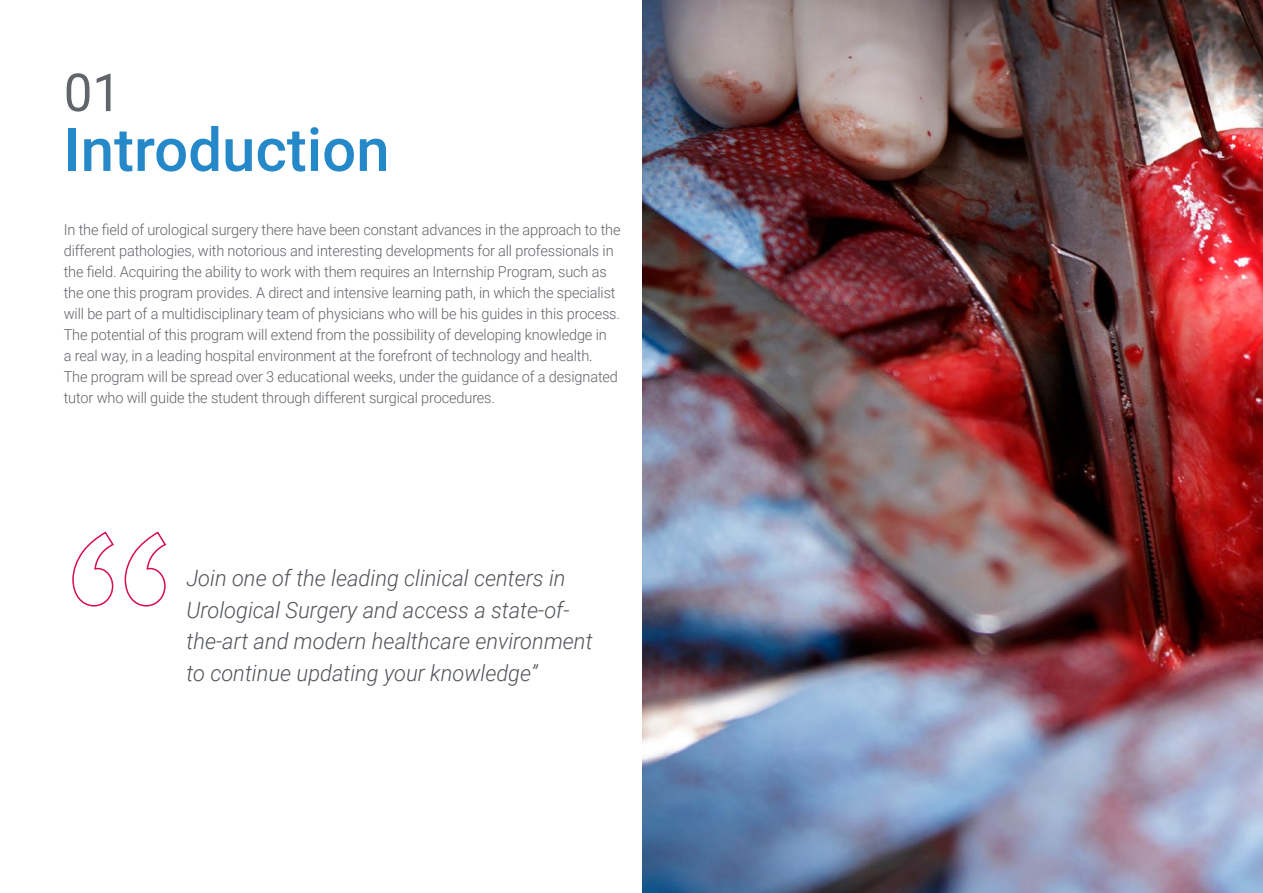
<style>
.page{position:relative;width:1263px;height:893px;background:#fff}
.page>*{position:absolute;margin:0;border:0;box-sizing:border-box;transform-origin:0 0}
.t1{font:500 60px "Roboto";color:#2488c9}
.t2{font:52.5px "Roboto";color:#61646a}
.t3{font:italic 300 22.5px/31.5px "Roboto";color:#52555b}
.t4{font:300 15px/21px "Roboto";letter-spacing:-.01em;color:#61646a}
</style>
<div class="page">
<svg style="left:72px;top:531px;width:95px;height:76px"></svg>
<img style="left:642px;top:0;width:621px;height:893px">
<h2 class="t2" style="left:64px;top:56px;width:59px">01</h2>
<h1 class="t1" style="left:64px;top:108px;width:327px">Introduction</h1>
<p class="t4" style="left:64px;top:218px;width:558px">In the field of urological surgery there have been constant advances in the approach to the different pathologies, with notorious and interesting developments for all professionals in the field. Acquiring the ability to work with them requires an Internship Program, such as the one this program provides. A direct and intensive learning path, in which the specialist will be part of a multidisciplinary team of physicians who will be his guides in this process.<br>The potential of this program will extend from the possibility of developing knowledge in<br>a real way, in a leading hospital environment at the forefront of technology and health.<br>The program will be spread over 3 educational weeks, under the guidance of a designated tutor who will guide the student through different surgical procedures.</p>
<h3 class="t3" style="left:186px;top:561px;width:408px">Join one of the leading clinical centers in Urological Surgery and access a state-of&shy;the-art and modern healthcare environment to continue updating your knowledge”</h3>
</div>
